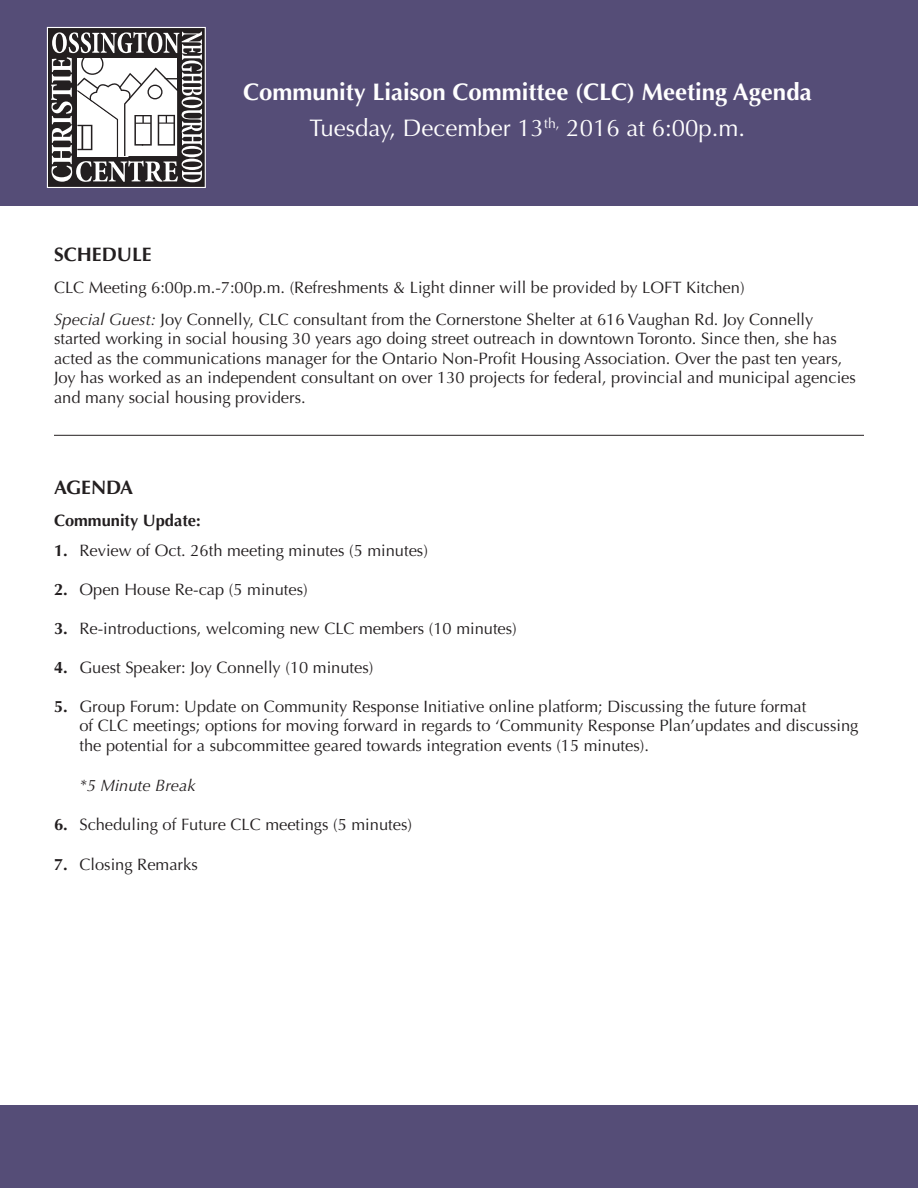
<style>
.page{position:relative;width:918px;height:1188px;background:#fff}
.page>*{position:absolute;margin:0;border:0;box-sizing:border-box;transform-origin:0 0}
.t1{font:700 24px/36.3px "Optima";color:#fff;text-align:center}
.t2{font:700 19.5px "Optima";color:#231f20}
.t3{font:16.5px/19.6px "Optima";color:#231f20}
.t4{font:700 16.5px "Optima";color:#231f20}
.t5{font:italic 16.5px "Optima";color:#231f20}
.s1{font-weight:400}
.s2{font-style:italic}
.s3{font-weight:700}
</style>
<div class="page">
<div style="left:0;top:0;width:918px;height:205px;background:#554d77"></div>
<div style="left:0;top:1105px;width:918px;height:83px;background:#554d77"></div>
<svg style="left:46px;top:26px;width:160px;height:162px"></svg>
<hr style="left:54px;top:435px;width:810px;height:1px;background:#231f20">
<h1 class="t1" style="left:243px;top:74px;width:570px">Community Liaison Committee (CLC) Meeting Agenda<br><span class="s1">Tuesday, December 13</span><sup>th,</sup> <span class="s1">2016 at 6:00p.m.</span></h1>
<p class="t2" style="left:54px;top:243px;width:99px">SCHEDULE</p>
<p class="t3" style="left:54px;top:271px;width:761px;line-height:31.8px">CLC Meeting 6:00p.m.-7:00p.m. (Refreshments &amp; Light dinner will be provided by LOFT Kitchen)<br><span class="s2">Special Guest:</span> Joy Connelly, CLC consultant from the Cornerstone Shelter at 616 Vaughan Rd. Joy Connelly</p>
<p class="t3" style="left:54px;top:329px;width:803px">started working in social housing 30 years ago doing street outreach in downtown Toronto. Since then, she has acted as the communications manager for the Ontario Non-Profit Housing Association. Over the past ten years, Joy has worked as an independent consultant on over 130 projects for federal, provincial and municipal agencies and many social housing providers.</p>
<p class="t2" style="left:54px;top:476px;width:81px">AGENDA</p>
<p class="t4" style="left:54px;top:511px;width:148px">Community Update:</p>
<p class="t3" style="left:54px;top:541px;width:375px"><span class="s3">1.</span> Review of Oct. 26th meeting minutes (5 minutes)</p>
<p class="t3" style="left:54px;top:580px;width:255px"><span class="s3">2.</span> Open House Re-cap (5 minutes)</p>
<p class="t3" style="left:54px;top:619px;width:464px"><span class="s3">3.</span> Re-introductions, welcoming new CLC members (10 minutes)</p>
<p class="t3" style="left:54px;top:658px;width:321px"><span class="s3">4.</span> Guest Speaker: Joy Connelly (10 minutes)</p>
<p class="t3" style="left:79px;top:697px;width:780px;text-indent:-25px"><span class="s3">5.</span> Group Forum: Update on Community Response Initiative online platform; Discussing the future format<br>of CLC meetings; options for moving forward in regards to ‘Community Response Plan’updates and discussing the potential for a subcommittee geared towards integration events (15 minutes).</p>
<p class="t5" style="left:79px;top:776px;width:118px">*5 Minute Break</p>
<p class="t3" style="left:54px;top:815px;width:360px"><span class="s3">6.</span> Scheduling of Future CLC meetings (5 minutes)</p>
<p class="t3" style="left:54px;top:855px;width:145px"><span class="s3">7.</span> Closing Remarks</p>
</div>
